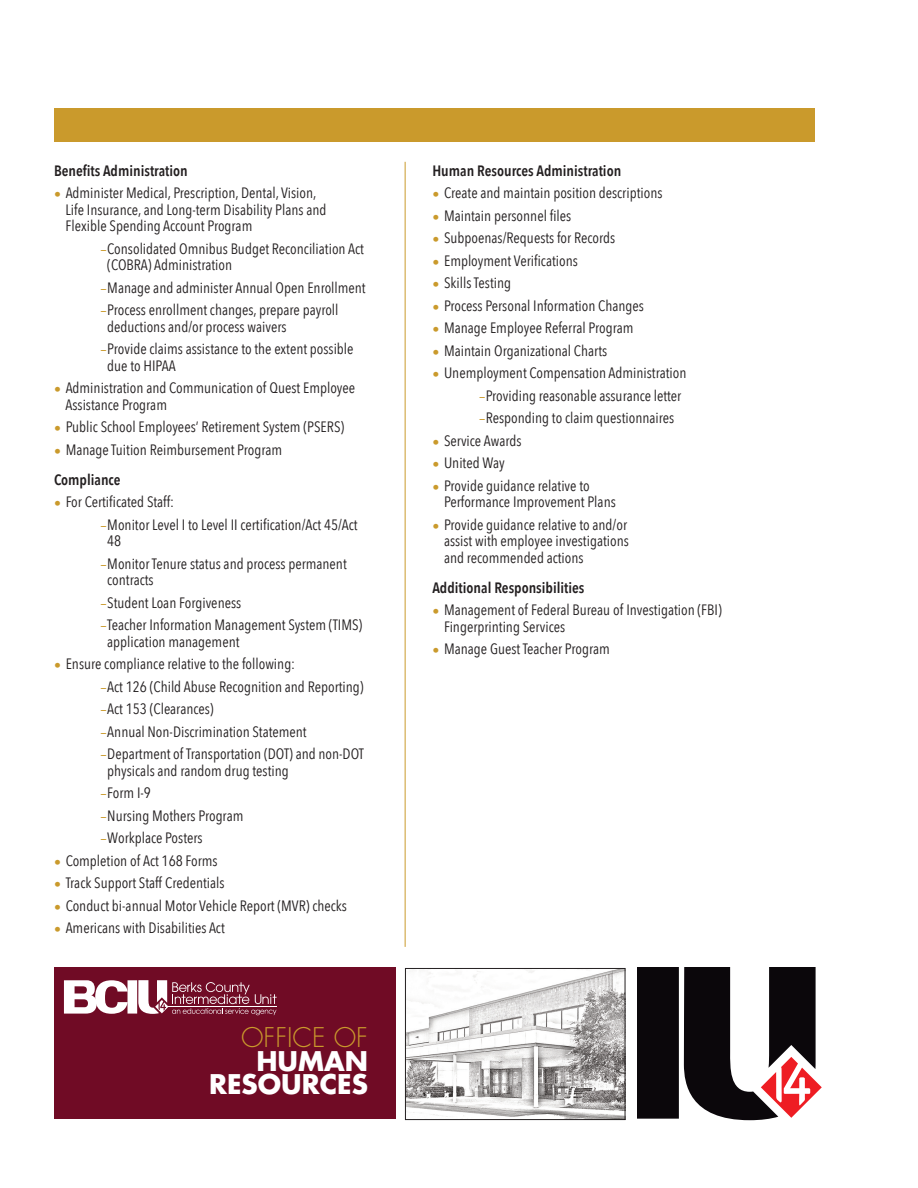
<style>
.page{position:relative;width:918px;height:1188px;background:#fff}
.page>*{position:absolute;margin:0;border:0;box-sizing:border-box;transform-origin:0 0}
.t1{font:700 26.4px/23.4px "Futura";color:#fff;text-align:right}
.t2{font:300 26.4px "Futura";color:#ca9a2c}
.t3{font:15px/22.5px "Avenir Next Condensed";color:#231f20}
.t4{font:600 15px "Avenir Next Condensed";color:#231f20}
.s1{font-family:"Lucida Grande";font-size:12px;color:#ca9a2c}
.s2{font-weight:600}
</style>
<div class="page">
<div style="left:54px;top:968px;width:342px;height:151px;background:#700b25"></div>
<svg style="left:64px;top:980px;width:64px;height:34px"></svg>
<div style="left:128px;top:980px;width:9px;height:34px;background:#fff"></div>
<svg style="left:138px;top:980px;width:139px;height:35px"></svg>
<img style="left:407px;top:970px;width:216px;height:148px">
<div style="left:405px;top:968px;width:220px;height:152px;border:1px solid #231f20"></div>
<div style="left:638px;top:968px;width:41px;height:151px;background:#0b070b"></div>
<svg style="left:684px;top:968px;width:138px;height:152px"></svg>
<div style="left:54px;top:108px;width:761px;height:33px;background:#ca9a2c"></div>
<hr style="left:405px;top:162px;width:1px;height:785px;background:#ca9a2c">
<p class="t4" style="left:54px;top:161px;width:135px">Benefits Administration</p>
<p class="t3" style="left:66px;top:185px;width:262px;line-height:16.5px;text-indent:-12px"><span class="s1">●</span> Administer Medical, Prescription, Dental, Vision,<br>Life Insurance, and Long-term Disability Plans and<br>Flexible Spending Account Program</p>
<p class="t3" style="left:107px;top:241px;width:258px;line-height:16.5px;text-indent:-7px"><span class="s1">-</span>Consolidated Omnibus Budget Reconciliation Act (COBRA) Administration</p>
<p class="t3" style="left:100px;top:277px;width:267px"><span class="s1">-</span>Manage and administer Annual Open Enrollment <span class="s1">-</span>Process enrollment changes, prepare payroll</p>
<p class="t3" style="left:100px;top:316px;width:255px;text-indent:7px">deductions and/or process waivers<br><span class="s1">-</span>Provide claims assistance to the extent possible</p>
<p class="t3" style="left:107px;top:355px;width:70px">due to HIPAA</p>
<p class="t3" style="left:66px;top:380px;width:291px;line-height:16.5px;text-indent:-12px"><span class="s1">●</span> Administration and Communication of Quest Employee<br>Assistance Program</p>
<p class="t3" style="left:54px;top:416px;width:292px"><span class="s1">●</span> Public School Employees’ Retirement System (PSERS)</p>
<p class="t3" style="left:54px;top:435px;width:230px;line-height:30px"><span class="s1">●</span> Manage Tuition Reimbursement Program<br><span class="s2">Compliance</span></p>
<p class="t3" style="left:100px;top:491px;width:259px;text-indent:-46px"><span class="s1">●</span> For Certificated Staff:<br><span class="s1">-</span>Monitor Level I to Level II certification/Act 45/Act</p>
<p class="t3" style="left:100px;top:530px;width:248px;text-indent:7px">48<br><span class="s1">-</span>Monitor Tenure status and process permanent</p>
<p class="t3" style="left:100px;top:569px;width:263px;text-indent:7px">contracts<br><span class="s1">-</span>Student Loan Forgiveness<br><span class="s1">-</span>Teacher Information Management System (TIMS)</p>
<p class="t3" style="left:107px;top:631px;width:134px">application management</p>
<p class="t3" style="left:100px;top:653px;width:265px;text-indent:-46px"><span class="s1">●</span> Ensure compliance relative to the following:<br><span class="s1">-</span>Act 126 (Child Abuse Recognition and Reporting) <span class="s1">-</span>Act 153 (Clearances)<br><span class="s1">-</span>Annual Non-Discrimination Statement <span class="s1">-</span>Department of Transportation (DOT) and non-DOT</p>
<p class="t3" style="left:100px;top:760px;width:190px;text-indent:7px">physicals and random drug testing <span class="s1">-</span>Form I-9<br><span class="s1">-</span>Nursing Mothers Program <span class="s1">-</span>Workplace Posters</p>
<p class="t3" style="left:54px;top:850px;width:165px"><span class="s1">●</span> Completion of Act 168 Forms</p>
<p class="t3" style="left:54px;top:872px;width:172px"><span class="s1">●</span> Track Support Staff Credentials</p>
<p class="t3" style="left:54px;top:895px;width:294px"><span class="s1">●</span> Conduct bi-annual Motor Vehicle Report (MVR) checks</p>
<p class="t3" style="left:54px;top:917px;width:172px"><span class="s1">●</span> Americans with Disabilities Act</p>
<h1 class="t2" style="left:241px;top:1026px;width:128px">OFFICE OF</h1>
<h1 class="t1" style="left:209px;top:1051px;width:160px">HUMAN<br>RESOURCES</h1>
<p class="t4" style="left:432px;top:161px;width:190px">Human Resources Administration</p>
<p class="t3" style="left:432px;top:182px;width:232px"><span class="s1">●</span> Create and maintain position descriptions</p>
<p class="t3" style="left:432px;top:205px;width:141px"><span class="s1">●</span> Maintain personnel files</p>
<p class="t3" style="left:432px;top:227px;width:184px"><span class="s1">●</span> Subpoenas/Requests for Records</p>
<p class="t3" style="left:432px;top:250px;width:147px"><span class="s1">●</span> Employment Verifications</p>
<p class="t3" style="left:432px;top:272px;width:80px"><span class="s1">●</span> Skills Testing</p>
<p class="t3" style="left:432px;top:295px;width:213px"><span class="s1">●</span> Process Personal Information Changes</p>
<p class="t3" style="left:432px;top:317px;width:203px"><span class="s1">●</span> Manage Employee Referral Program</p>
<p class="t3" style="left:432px;top:340px;width:176px"><span class="s1">●</span> Maintain Organizational Charts</p>
<p class="t3" style="left:479px;top:362px;width:209px;text-indent:-46px"><span class="s1">●</span> Unemployment Compensation Administration <span class="s1">-</span>Providing reasonable assurance letter <span class="s1">-</span>Responding to claim questionnaires</p>
<p class="t3" style="left:432px;top:430px;width:91px"><span class="s1">●</span> Service Awards</p>
<p class="t3" style="left:432px;top:452px;width:74px"><span class="s1">●</span> United Way</p>
<p class="t3" style="left:444px;top:478px;width:173px;line-height:16.5px;text-indent:-12px"><span class="s1">●</span> Provide guidance relative to<br>Performance Improvement Plans</p>
<p class="t3" style="left:444px;top:517px;width:186px;line-height:16.5px;text-align:justify;text-indent:-12px"><span class="s1">●</span> Provide guidance relative to and/or assist with employee investigations and recommended actions</p>
<p class="t4" style="left:432px;top:578px;width:154px">Additional Responsibilities</p>
<p class="t3" style="left:444px;top:602px;width:279px;line-height:16.5px;text-indent:-12px"><span class="s1">●</span> Management of Federal Bureau of Investigation (FBI)<br>Fingerprinting Services</p>
<p class="t3" style="left:432px;top:638px;width:179px"><span class="s1">●</span> Manage Guest Teacher Program</p>
</div>
